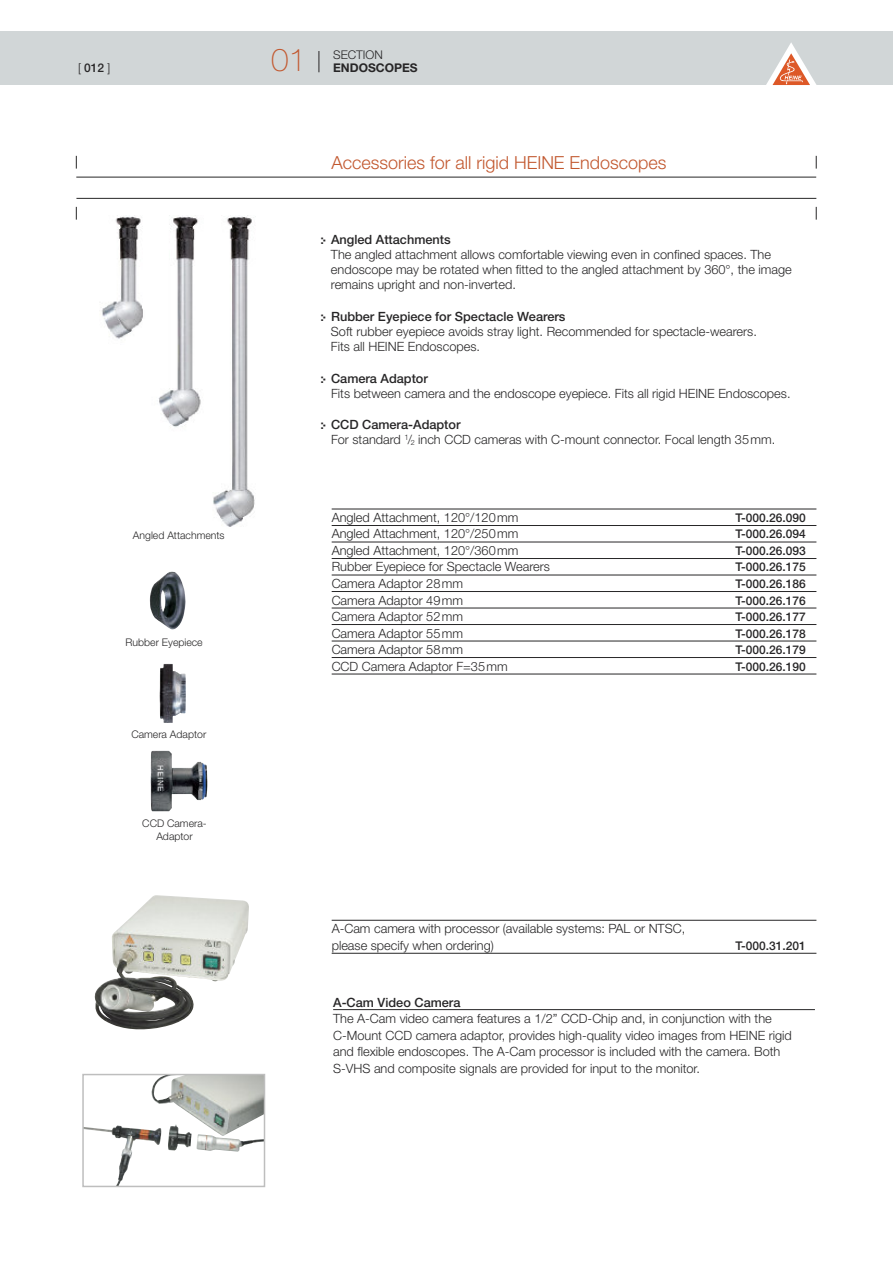
<style>
.page{position:relative;width:893px;height:1263px;background:#fff}
.page>*{position:absolute;margin:0;border:0;box-sizing:border-box;transform-origin:0 0}
.t1{font:100 31.5px "Helvetica Neue";color:#c2582f}
.t2{font:300 18px "Helvetica Neue";color:#c2582f}
.t3{font:300 12.75px/15px "Helvetica Neue";color:#272627}
.t4{font:500 12.75px "Helvetica Neue";color:#272627}
.t5{font:500 12px "Helvetica Neue";color:#272627}
.t6{font:700 12px "Helvetica Neue";color:#272627}
.t7{font:300 12px "Helvetica Neue";color:#272627}
.t8{font:300 10.5px/12.6px "Helvetica Neue";color:#272627;text-align:center}
.s1{font-weight:300}
.s2{font-weight:500}
.s3{font-weight:800}
</style>
<div class="page">
<div style="left:0;top:32px;width:893px;height:53px;background:#d1d6d7"></div>
<svg style="left:319px;top:51px;width:1px;height:21px"></svg>
<svg style="left:766px;top:42px;width:51px;height:43px"></svg>
<img style="left:150px;top:571px;width:35px;height:58px">
<img style="left:160px;top:664px;width:26px;height:59px">
<img style="left:151px;top:751px;width:56px;height:60px">
<img style="left:95px;top:895px;width:154px;height:134px">
<img style="left:85px;top:1077px;width:177px;height:107px">
<div style="left:82px;top:1074px;width:183px;height:113px;border:2px solid #bebebe"></div>
<img style="left:101px;top:215px;width:155px;height:312px">
<hr style="left:76px;top:177px;width:740px;height:1px;background:#272627">
<svg style="left:76px;top:156px;width:1px;height:13px"></svg>
<svg style="left:816px;top:156px;width:1px;height:13px"></svg>
<svg style="left:76px;top:207px;width:1px;height:13px"></svg>
<svg style="left:816px;top:207px;width:1px;height:13px"></svg>
<hr style="left:76px;top:198px;width:740px;height:1px;background:#272627">
<hr style="left:332px;top:509px;width:484px;height:1px;background:#272627">
<hr style="left:332px;top:525px;width:484px;height:1px;background:#272627">
<hr style="left:332px;top:542px;width:484px;height:1px;background:#272627">
<hr style="left:332px;top:558px;width:484px;height:1px;background:#272627">
<hr style="left:332px;top:575px;width:484px;height:1px;background:#272627">
<hr style="left:332px;top:591px;width:484px;height:1px;background:#272627">
<hr style="left:332px;top:608px;width:484px;height:1px;background:#272627">
<hr style="left:332px;top:624px;width:484px;height:1px;background:#272627">
<hr style="left:332px;top:641px;width:484px;height:1px;background:#272627">
<hr style="left:332px;top:657px;width:484px;height:1px;background:#272627">
<hr style="left:332px;top:674px;width:484px;height:1px;background:#272627">
<hr style="left:332px;top:920px;width:484px;height:1px;background:#272627">
<hr style="left:332px;top:953px;width:484px;height:1px;background:#272627">
<hr style="left:333px;top:1009px;width:482px;height:1px;background:#272627">
<p class="t5" style="left:78px;top:63px;width:34px"><span class="s1">[</span> 012 <span class="s1">]</span></p>
<p class="t8" style="left:133px;top:530px;width:93px">Angled Attachments</p>
<p class="t8" style="left:126px;top:637px;width:79px">Rubber Eyepiece</p>
<p class="t8" style="left:131px;top:729px;width:77px">Camera Adaptor</p>
<p class="t8" style="left:142px;top:818px;width:66px">CCD Camera-<br>Adaptor</p>
<h1 class="t1" style="left:271px;top:49px;width:36px">01</h1>
<p class="t7" style="left:333px;top:50px;width:51px">SECTION</p>
<p class="t6" style="left:333px;top:63px;width:86px">ENDOSCOPES</p>
<h2 class="t2" style="left:332px;top:156px;width:336px">Accessories for all rigid HEINE Endoscopes</h2>
<p class="t3" style="left:331px;top:234px;width:462px;text-indent:-11px"><span class="s2">:</span><span class="s3">-</span> <span class="s2">Angled Attachments<br></span>The angled attachment allows comfortable viewing even in confined spaces. The endoscope may be rotated when fitted to the angled attachment by 360°, the image remains upright and non-inverted.</p>
<p class="t3" style="left:331px;top:310px;width:427px;text-indent:-10px"><span class="s2">:</span><span class="s3">-</span> <span class="s2">Rubber Eyepiece for Spectacle Wearers<br></span>Soft rubber eyepiece avoids stray light. Recommended for spectacle-wearers.<br>Fits all HEINE Endoscopes.</p>
<p class="t3" style="left:331px;top:372px;width:461px;text-indent:-11px"><span class="s2">:</span><span class="s3">-</span> <span class="s2">Camera Adaptor<br></span>Fits between camera and the endoscope eyepiece. Fits all rigid HEINE Endoscopes.</p>
<p class="t3" style="left:331px;top:418px;width:446px;text-indent:-11px"><span class="s2">:</span><span class="s3">-</span> <span class="s2">CCD Camera-Adaptor<br></span>For standard <sup>1</sup>/<sub>2</sub> inch CCD cameras with C-mount connector. Focal length 35mm.</p>
<p class="t3" style="left:332px;top:511px;width:188px">Angled Attachment, 120°/120mm</p>
<p class="t5" style="left:736px;top:513px;width:72px">T-000.26.090</p>
<p class="t3" style="left:332px;top:528px;width:188px">Angled Attachment, 120°/250mm</p>
<p class="t5" style="left:736px;top:530px;width:72px">T-000.26.094</p>
<p class="t3" style="left:332px;top:544px;width:188px">Angled Attachment, 120°/360mm</p>
<p class="t5" style="left:736px;top:546px;width:72px">T-000.26.093</p>
<p class="t3" style="left:332px;top:561px;width:220px">Rubber Eyepiece for Spectacle Wearers</p>
<p class="t5" style="left:736px;top:563px;width:72px">T-000.26.175</p>
<p class="t3" style="left:332px;top:577px;width:133px">Camera Adaptor 28mm</p>
<p class="t5" style="left:736px;top:579px;width:72px">T-000.26.186</p>
<p class="t3" style="left:332px;top:594px;width:133px">Camera Adaptor 49mm</p>
<p class="t5" style="left:736px;top:596px;width:72px">T-000.26.176</p>
<p class="t3" style="left:332px;top:610px;width:133px">Camera Adaptor 52mm</p>
<p class="t5" style="left:736px;top:612px;width:72px">T-000.26.177</p>
<p class="t3" style="left:332px;top:627px;width:133px">Camera Adaptor 55mm</p>
<p class="t5" style="left:736px;top:629px;width:72px">T-000.26.178</p>
<p class="t3" style="left:332px;top:643px;width:133px">Camera Adaptor 58mm</p>
<p class="t5" style="left:736px;top:645px;width:72px">T-000.26.179</p>
<p class="t3" style="left:332px;top:660px;width:178px">CCD Camera Adaptor F=35mm</p>
<p class="t5" style="left:736px;top:662px;width:72px">T-000.26.190</p>
<p class="t3" style="left:332px;top:922px;width:355px;line-height:16.5px">A-Cam camera with processor (available systems: PAL or NTSC, please specify when ordering)</p>
<p class="t5" style="left:736px;top:941px;width:72px">T-000.31.201</p>
<p class="t4" style="left:333px;top:998px;width:129px">A-Cam Video Camera</p>
<p class="t3" style="left:333px;top:1012px;width:460px;line-height:16.5px">The A-Cam video camera features a 1/2” CCD-Chip and, in conjunction with the C-Mount CCD camera adaptor, provides high-quality video images from HEINE rigid and flexible endoscopes. The A-Cam processor is included with the camera. Both S-VHS and composite signals are provided for input to the monitor.</p>
</div>
